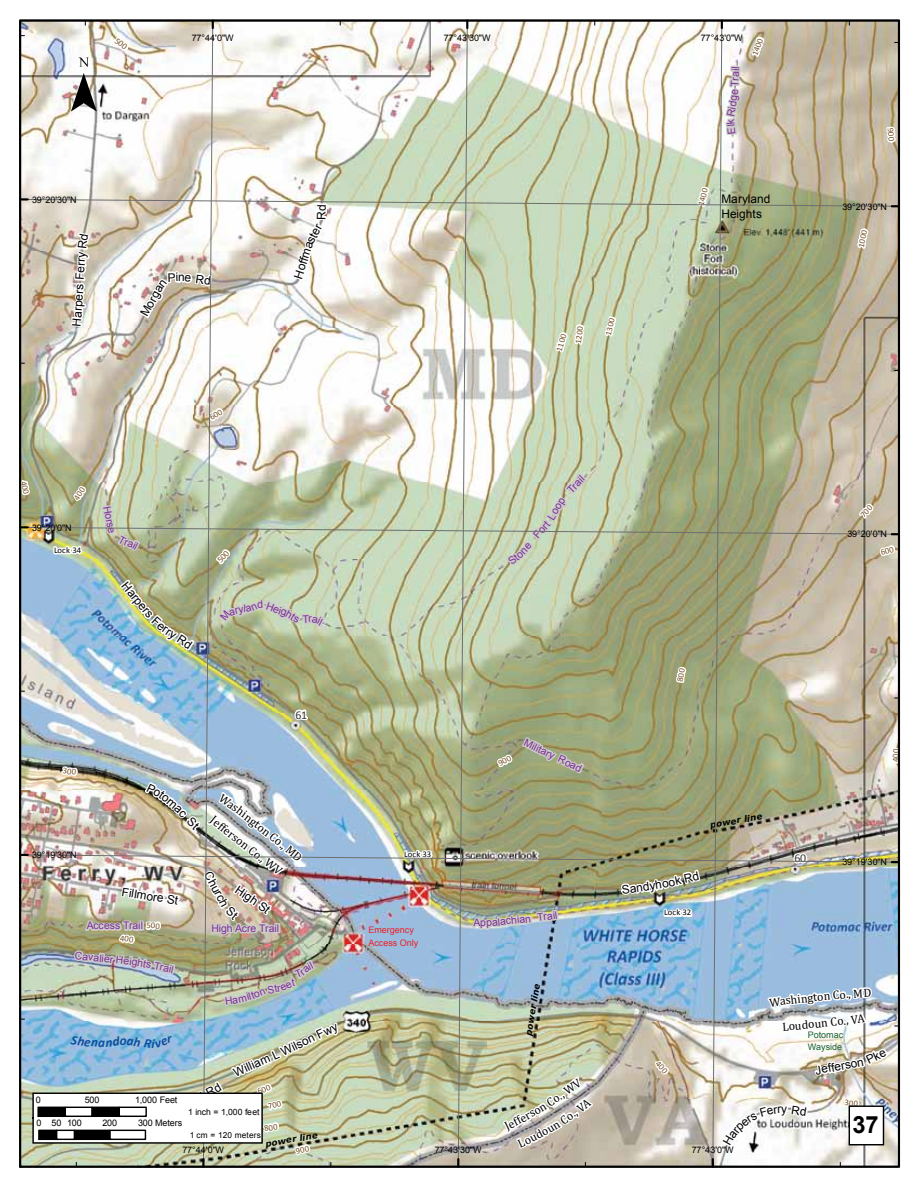
<style>
.page{position:relative;width:918px;height:1188px;background:#fff}
.page>*{position:absolute;margin:0;border:0;box-sizing:border-box;transform-origin:0 0}
.t1{font:78.45px "ESRI North";color:#000}
.t2{font:700 23.7px "Arial";color:#000}
.t3{font:italic 700 13.35px "Calibri";color:#0b509f}
.t4{font:11.85px/15.1px "Arial";color:#000}
.t5{font:11.85px "Cambria";color:#000}
.t6{font:11.85px "Calibri";color:#343434}
.t7{font:10.5px "Arial";letter-spacing:-.01em;color:#7c2e91}
.t8{font:9px "Arial";letter-spacing:.005em;color:#000}
.t9{font:9px/12.5px "Arial";color:#ed2124}
.t10{font:9px/12.5px "Arial";color:#1b6131}
.t11{font:italic 700 8.7px "Verdana";color:#000}
.t12{font:8.7px "Calibri";color:#714d1f}
.t13{font:8.7px "Calibri";letter-spacing:.005em;color:#000}
.t14{font:8.7px "Arial";letter-spacing:-.015em;color:#000}
.t15{font:8.25px "Arial";letter-spacing:.01em;color:#000}
</style>
<div class="page">
<img style="left:20px;top:20px;width:879px;height:1148px">
<h1 class="t1" style="left:71px;top:39px;width:27px">¯</h1>
<p class="t8" style="left:32px;top:194px;width:46px">39°20'30"N</p>
<h3 class="t4" style="left:70px;top:317px;width:67px;rotate:-86deg">arpers Ferry</h3>
<p class="t8" style="left:192px;top:31px;width:43px">77°44'0"W</p>
<h3 class="t4" style="left:137px;top:312px;width:35px;rotate:-61deg">Morga</h3>
<h3 class="t4" style="left:178px;top:270px;width:8px">n</h3>
<h3 class="t4" style="left:303px;top:238px;width:21px;rotate:-62deg">ster</h3>
<h3 class="t4" style="left:291px;top:276px;width:40px;rotate:-72deg">Hoffma</h3>
<p class="t8" style="left:444px;top:31px;width:48px">77°43'30"W</p>
<p class="t12" style="left:554px;top:349px;width:19px;rotate:-74deg">1100</p>
<p class="t12" style="left:573px;top:343px;width:19px;rotate:-82deg">1200</p>
<p class="t12" style="left:603px;top:334px;width:19px;rotate:-77deg">1300</p>
<p class="t8" style="left:701px;top:31px;width:43px">77°43'0"W</p>
<p class="t7" style="left:727px;top:95px;width:30px;rotate:-86deg">e Trail</p>
<p class="t12" style="left:749px;top:53px;width:19px;rotate:-69deg">1400</p>
<p class="t12" style="left:695px;top:204px;width:19px;rotate:-75deg">1400</p>
<h3 class="t4" style="left:721px;top:191px;width:51px">Maryland<br>Heights</h3>
<p class="t8" style="left:842px;top:200px;width:46px">39°20'30"N</p>
<p class="t12" style="left:856px;top:246px;width:19px;rotate:-78deg">1000</p>
<p class="t8" style="left:32px;top:522px;width:41px">39°20'0"N</p>
<p class="t13" style="left:54px;top:545px;width:29px">Lock 34</p>
<p class="t7" style="left:115px;top:512px;width:22px;rotate:78deg">orse</p>
<h3 class="t4" style="left:130px;top:578px;width:44px;rotate:51deg">Harpers</h3>
<h3 class="t4" style="left:168px;top:622px;width:34px;rotate:33deg">rry Rd</h3>
<h3 class="t6" style="left:295px;top:707px;width:13px">61</h3>
<p class="t8" style="left:32px;top:849px;width:46px">39°19'30"N</p>
<h3 class="t4" style="left:182px;top:801px;width:31px;rotate:45deg">ac St</h3>
<h3 class="t5" style="left:238px;top:800px;width:24px;rotate:37deg">shin</h3>
<h3 class="t5" style="left:216px;top:813px;width:29px;rotate:39deg">Jeffer</h3>
<h3 class="t5" style="left:256px;top:814px;width:24px;rotate:38deg">gton</h3>
<h3 class="t5" style="left:276px;top:830px;width:20px;rotate:39deg">Co.,</h3>
<h3 class="t5" style="left:238px;top:830px;width:35px;rotate:38deg">son Co</h3>
<h3 class="t5" style="left:265px;top:851px;width:27px;rotate:37deg">., WV</h3>
<h3 class="t4" style="left:214px;top:869px;width:40px;rotate:62deg">Church</h3>
<h3 class="t4" style="left:240px;top:882px;width:38px;rotate:34deg">High S</h3>
<h3 class="t4" style="left:123px;top:884px;width:58px;rotate:9deg">Fillmore St</h3>
<p class="t7" style="left:87px;top:919px;width:58px">Access Trail</p>
<p class="t7" style="left:211px;top:921px;width:69px">High Acre Trail</p>
<p class="t7" style="left:76px;top:949px;width:65px;rotate:6deg">Cavalier Heig</p>
<p class="t7" style="left:145px;top:956px;width:33px;rotate:12deg">ts Trail</p>
<h3 class="t3" style="left:152px;top:1035px;width:5px">i</h3>
<p class="t8" style="left:36px;top:1094px;width:7px">0</p>
<p class="t8" style="left:85px;top:1094px;width:16px">500</p>
<p class="t8" style="left:135px;top:1094px;width:44px">1,000 Feet</p>
<h3 class="t4" style="left:278px;top:1045px;width:63px;rotate:-25deg">Wilson Fwy</h3>
<h3 class="t4" style="left:231px;top:1066px;width:50px;rotate:-23deg">William L</h3>
<h3 class="t4" style="left:186px;top:1098px;width:37px;rotate:-31deg">Hill Rd</h3>
<p class="t14" style="left:188px;top:1106px;width:73px">1 inch = 1,000 feet</p>
<p class="t8" style="left:37px;top:1117px;width:7px">0</p>
<p class="t8" style="left:67px;top:1117px;width:16px">100</p>
<p class="t8" style="left:102px;top:1117px;width:16px">200</p>
<p class="t8" style="left:138px;top:1117px;width:46px">300 Meters</p>
<p class="t8" style="left:52px;top:1117px;width:11px">50</p>
<p class="t15" style="left:190px;top:1129px;width:73px">1 cm = 120 meters</p>
<p class="t11" style="left:265px;top:1139px;width:54px;rotate:-10deg">power line</p>
<p class="t8" style="left:183px;top:1144px;width:43px">77°44'0"W</p>
<p class="t7" style="left:564px;top:487px;width:21px;rotate:-46deg">Trail</p>
<p class="t7" style="left:544px;top:515px;width:25px;rotate:-59deg">Loop</p>
<p class="t7" style="left:517px;top:548px;width:41px;rotate:-49deg">ne Fort</p>
<p class="t13" style="left:404px;top:849px;width:29px">Lock 33</p>
<p class="t9" style="left:368px;top:924px;width:52px">Emergency<br>Access Only</p>
<p class="t7" style="left:527px;top:736px;width:64px;rotate:25deg">Military Road</p>
<p class="t7" style="left:473px;top:916px;width:14px">Ap</p>
<p class="t7" style="left:491px;top:915px;width:41px;rotate:-6deg">alachian</p>
<p class="t7" style="left:536px;top:911px;width:22px;rotate:-8deg">Trail</p>
<p class="t11" style="left:523px;top:1035px;width:54px;rotate:-81deg">power line</p>
<p class="t8" style="left:435px;top:1144px;width:48px">77°43'30"W</p>
<p class="t8" style="left:847px;top:528px;width:41px">39°20'0"N</p>
<p class="t11" style="left:709px;top:820px;width:54px;rotate:-10deg">power line</p>
<h3 class="t4" style="left:621px;top:882px;width:35px;rotate:-8deg">Sandy</h3>
<h3 class="t4" style="left:661px;top:877px;width:39px;rotate:-13deg">ook Rd</h3>
<p class="t13" style="left:664px;top:907px;width:29px">Lock 32</p>
<h3 class="t6" style="left:794px;top:851px;width:13px">60</h3>
<p class="t12" style="left:890px;top:762px;width:15px;rotate:-90deg">400</p>
<p class="t8" style="left:842px;top:856px;width:46px">39°19'30"N</p>
<p class="t8" style="left:692px;top:1144px;width:43px">77°43'0"W</p>
<h3 class="t5" style="left:785px;top:993px;width:23px;rotate:-7deg">shin</h3>
<h3 class="t5" style="left:782px;top:1020px;width:34px;rotate:-5deg">Loudo</h3>
<h3 class="t5" style="left:836px;top:1014px;width:29px;rotate:-7deg">o., VA</h3>
<p class="t10" style="left:808px;top:1028px;width:37px">Potomac<br>Wayside</p>
<h3 class="t4" style="left:781px;top:1101px;width:7px">y</h3>
<h3 class="t4" style="left:814px;top:1063px;width:51px;rotate:-11deg">Jefferson</h3>
<h2 class="t2" style="left:853px;top:1109px;width:28px">37</h2>
</div>
